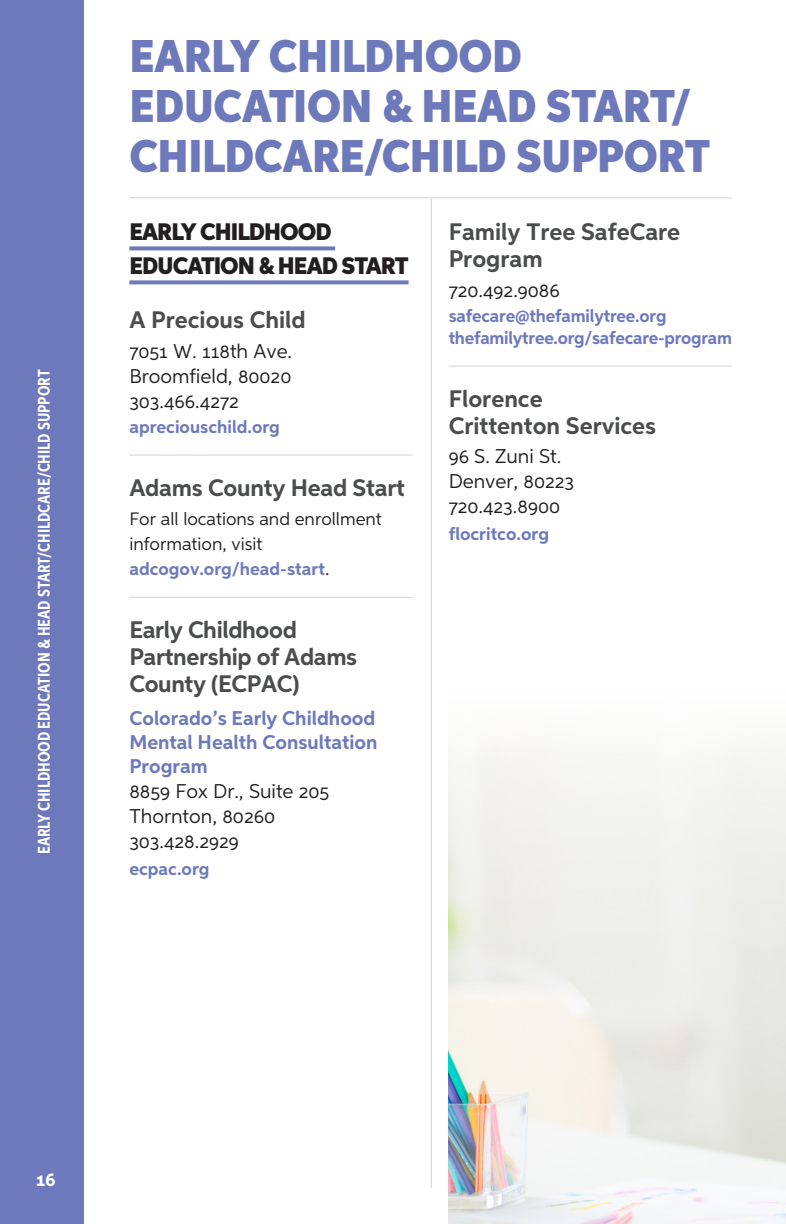
<style>
.page{position:relative;width:786px;height:1224px;background:#fff}
.page>*{position:absolute;margin:0;border:0;box-sizing:border-box;transform-origin:0 0}
.PRG_-_Large_Black_Headers{font:900 46px/50px "Aspira Nar";letter-spacing:-.01em;color:#6d79bb}
.PRG_-_Body{font:700 24px/27px "Aspira";letter-spacing:-.015em;color:#4b4c4d}
.PRG_-_Sm_Bold_Subheads{font:700 24px/27px "Aspira";color:#4b4c4d}
.PRG_-_Underlined_Subheads{font:900 24px/34px "Aspira";letter-spacing:-.04em;color:#231f20}
.PRG_-_Body-2{font:700 20px/24.6px "Aspira";color:#6d79bb}
.PRG_-_Body-3{font:20px/25px "Aspira";color:#231f20;text-align:justify}
.PRG_-_Sm_Bold_Subheads-2{font:20px/25px "Aspira";color:#231f20}
.t1{font:700 20px "Aspira";color:#fff}
.PRG_-_Body-4{font:700 18px "Aspira";letter-spacing:-.01em;color:#6d79bb}
.PRG_-_Body-5{font:18px/25px "Aspira";color:#231f20}
.PRG_-_Sm_Bold_Subheads-3{font:700 18px "Aspira";color:#6d79bb}
.PRG_-_Sidebar_Headers{font:700 17px "Aspira XX Nar";color:#fff}
.s1{font-weight:700;color:#6d79bb}
.s2{font-size:20px}
.s3{font-weight:400;color:#231f20}
</style>
<div class="page">
<div style="left:0;top:0;width:84px;height:1224px;background:#6d79bb"></div>
<svg style="left:129px;top:246px;width:206px;height:4px"></svg>
<svg style="left:129px;top:280px;width:280px;height:4px"></svg>
<hr style="left:129px;top:454px;width:284px;height:2px;background:#dcdddf">
<hr style="left:129px;top:597px;width:284px;height:1px;background:#dcdddf">
<hr style="left:449px;top:365px;width:283px;height:2px;background:#dcdddf">
<hr style="left:431px;top:198px;width:1px;height:990px;background:#dcdddf">
<hr style="left:129px;top:197px;width:603px;height:1px;background:#dcdddf">
<img style="left:449px;top:743px;width:337px;height:481px">
<p class="PRG_-_Sidebar_Headers" style="left:33px;top:854px;width:486px;rotate:-90deg">EARLY CHILDHOOD EDUCATION &amp; HEAD START/CHILDCARE/CHILD SUPPORT</p>
<p class="PRG_-_Large_Black_Headers" style="left:129px;top:32px;width:583px">EARLY CHILDHOOD<br>EDUCATION &amp; HEAD START/<br>CHILDCARE/CHILD SUPPORT</p>
<p class="PRG_-_Underlined_Subheads" style="left:129px;top:216px;width:281px">EARLY CHILDHOOD<br>EDUCATION &amp; HEAD START</p>
<p class="PRG_-_Sm_Bold_Subheads" style="left:129px;top:307px;width:178px">A Precious Child</p>
<p class="PRG_-_Body-3" style="left:129px;top:338px;width:164px">7051 W. 118th Ave.<br>Broomfield, 80020<br>303.466.4272</p>
<p class="PRG_-_Body-4" style="left:129px;top:416px;width:152px">apreciouschild.org</p>
<p class="PRG_-_Sm_Bold_Subheads" style="left:129px;top:474px;width:277px">Adams County Head Start</p>
<p class="PRG_-_Body-5" style="left:129px;top:506px;width:254px">For all locations and enrollment information, visit <span class="s1">adcogov.org/head-start</span><span class="s2">.</span></p>
<p class="PRG_-_Body" style="left:129px;top:617px;width:229px">Early Childhood<br>Partnership of Adams<br>County (ECPAC)</p>
<p class="PRG_-_Body-2" style="left:129px;top:706px;width:250px">Colorado’s Early Childhood<br>Mental Health Consultation<br>Program<br><span class="s3">8859 Fox Dr., Suite 205<br>Thornton, 80260<br>303.428.2929</span></p>
<p class="PRG_-_Body-4" style="left:129px;top:858px;width:82px">ecpac.org</p>
<p class="PRG_-_Body" style="left:449px;top:219px;width:233px">Family Tree SafeCare<br>Program</p>
<p class="PRG_-_Body-3" style="left:449px;top:277px;width:113px">720.492.9086</p>
<p class="PRG_-_Body-4" style="left:449px;top:305px;width:219px">safecare@thefamilytree.org</p>
<p class="PRG_-_Body-4" style="left:449px;top:327px;width:285px">thefamilytree.org/safecare-program</p>
<p class="PRG_-_Sm_Bold_Subheads" style="left:449px;top:385px;width:209px">Florence<br>Crittenton Services</p>
<p class="PRG_-_Sm_Bold_Subheads-2" style="left:449px;top:443px;width:127px">96 S. Zuni St.<br>Denver, 80223<br>720.423.8900</p>
<p class="PRG_-_Sm_Bold_Subheads-3" style="left:449px;top:523px;width:102px">flocritco.org</p>
<p class="t1" style="left:36px;top:1167px;width:21px">16</p>
</div>
